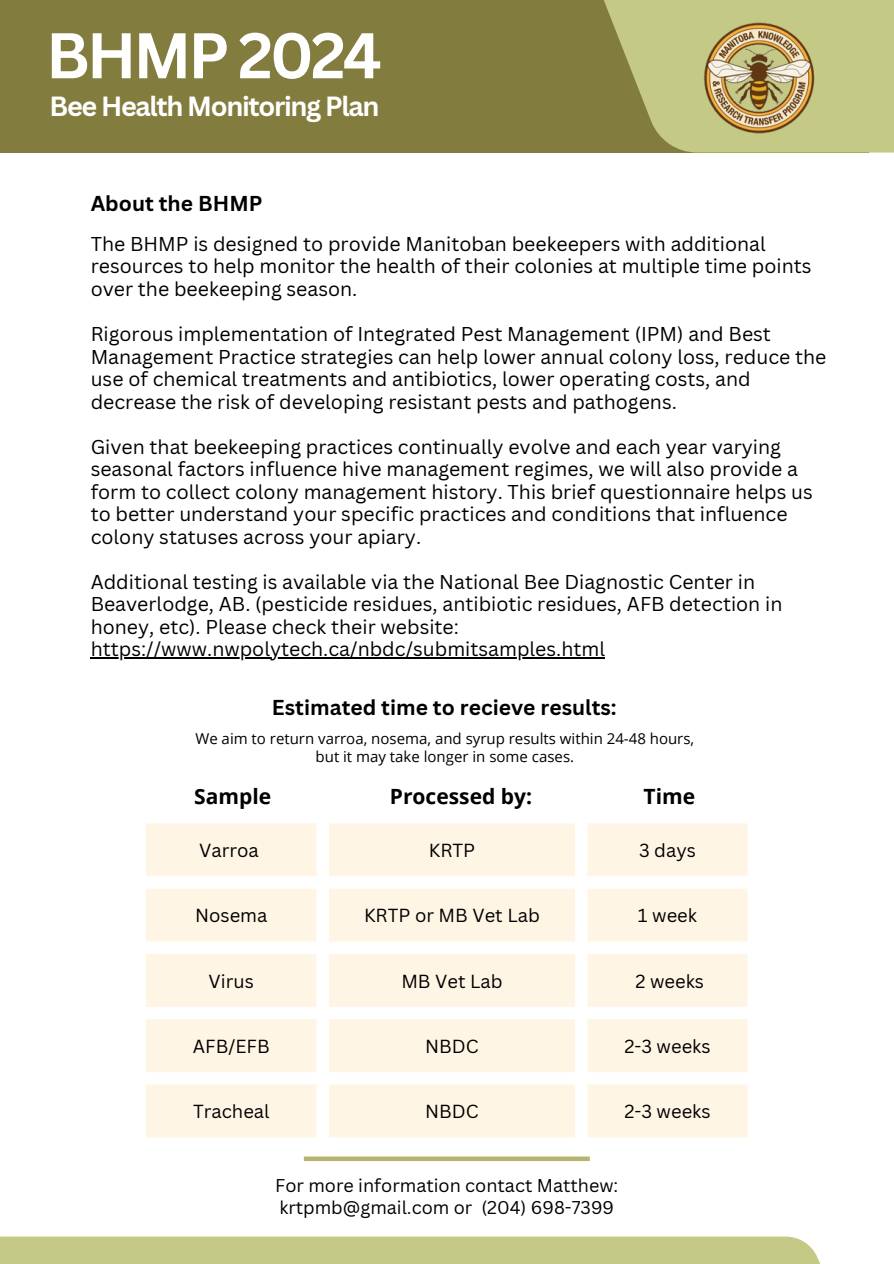
<style>
.page{position:relative;width:894px;height:1264px;background:#fff}
.page>*{position:absolute;margin:0;border:0;box-sizing:border-box;transform-origin:0 0}
.t1{font:700 63px "Canva Sans";letter-spacing:-.05em;color:#fff}
.t2{font:700 27px "Canva Sans";letter-spacing:-.05em;color:#fff}
.t3{font:700 21px "Canva Sans";color:#000}
.t4{font:700 21px "Open Sans";color:#000}
.t5{font:19.5px/22.5px "Canva Sans";color:#000}
.t6{font:18.45px "Canva Sans";color:#000}
.t7{font:18px/21.3px "Canva Sans";color:#000}
.t8{font:15px/18px "Open Sans";color:#000;text-align:center}
</style>
<div class="page">
<hr style="left:91px;top:657px;width:514px;height:1px;background:#000">
<svg style="left:146px;top:823px;width:601px;height:314px;fill:#fff5e4"></svg>
<div style="left:0;top:0;width:868px;height:153px;background:#837c3f"></div>
<svg style="left:604px;top:0;width:289px;height:153px;fill:#c5c986"></svg>
<img style="left:686px;top:5px;width:149px;height:143px">
<div style="left:0;top:1236px;width:834px;height:27px;background:#c5c986"></div>
<svg style="left:304px;top:1156px;width:285px;height:4px"></svg>
<p class="t1" style="left:46px;top:11px;width:337px">BHMP 2024</p>
<p class="t2" style="left:50px;top:87px;width:331px">Bee Health Monitoring Plan</p>
<h4 class="t3" style="left:91px;top:189px;width:173px">About the BHMP</h4>
<h1 class="t5" style="left:91px;top:232px;width:722px">The BHMP is designed to provide Manitoban beekeepers with additional resources to help monitor the health of their colonies at multiple time points over the beekeeping season.</h1>
<h2 class="t5" style="left:91px;top:322px;width:737px">Rigorous implementation of Integrated Pest Management (IPM) and Best Management Practice strategies can help lower annual colony loss, reduce the use of chemical treatments and antibiotics, lower operating costs, and decrease the risk of developing resistant pests and pathogens.</h2>
<p class="t5" style="left:91px;top:435px;width:723px">Given that beekeeping practices continually evolve and each year varying seasonal factors influence hive management regimes, we will also provide a form to collect colony management history. This brief questionnaire helps us to better understand your specific practices and conditions that influence colony statuses across your apiary.</p>
<h3 class="t5" style="left:91px;top:570px;width:693px">Additional testing is available via the National Bee Diagnostic Center in<br>Beaverlodge, AB. (pesticide residues, antibiotic residues, AFB detection in honey, etc). Please check their website:</h3>
<h4 class="t5" style="left:91px;top:637px;width:515px">https://www.nwpolytech.ca/nbdc/submitsamples.html</h4>
<p class="t3" style="left:272px;top:692px;width:346px">Estimated time to recieve results:</p>
<h5 class="t8" style="left:195px;top:729px;width:500px">We aim to return varroa, nosema, and syrup results within 24-48 hours, but it may take longer in some cases.</h5>
<p class="t4" style="left:194px;top:781px;width:78px">Sample</p>
<p class="t4" style="left:390px;top:781px;width:144px">Processed by:</p>
<p class="t4" style="left:643px;top:781px;width:53px">Time</p>
<h4 class="t6" style="left:199px;top:837px;width:61px">Varroa</h4>
<h4 class="t6" style="left:428px;top:837px;width:48px">KRTP</h4>
<h3 class="t6" style="left:639px;top:837px;width:58px">3 days</h3>
<p class="t6" style="left:195px;top:902px;width:74px">Nosema</p>
<p class="t6" style="left:364px;top:902px;width:177px">KRTP or MB Vet Lab</p>
<h3 class="t6" style="left:637px;top:902px;width:61px">1 week</h3>
<h3 class="t6" style="left:208px;top:968px;width:47px">Virus</h3>
<h3 class="t6" style="left:401px;top:968px;width:103px">MB Vet Lab</h3>
<p class="t6" style="left:635px;top:968px;width:70px">2 weeks</p>
<p class="t6" style="left:193px;top:1033px;width:78px">AFB/EFB</p>
<p class="t6" style="left:425px;top:1033px;width:55px">NBDC</p>
<p class="t6" style="left:624px;top:1033px;width:88px">2-3 weeks</p>
<p class="t6" style="left:193px;top:1098px;width:78px">Tracheal</p>
<p class="t6" style="left:425px;top:1098px;width:55px">NBDC</p>
<p class="t6" style="left:624px;top:1098px;width:88px">2-3 weeks</p>
<p class="t7" style="left:275px;top:1174px;width:344px">For more information contact Matthew: krtpmb@gmail.com or (204) 698-7399</p>
</div>
